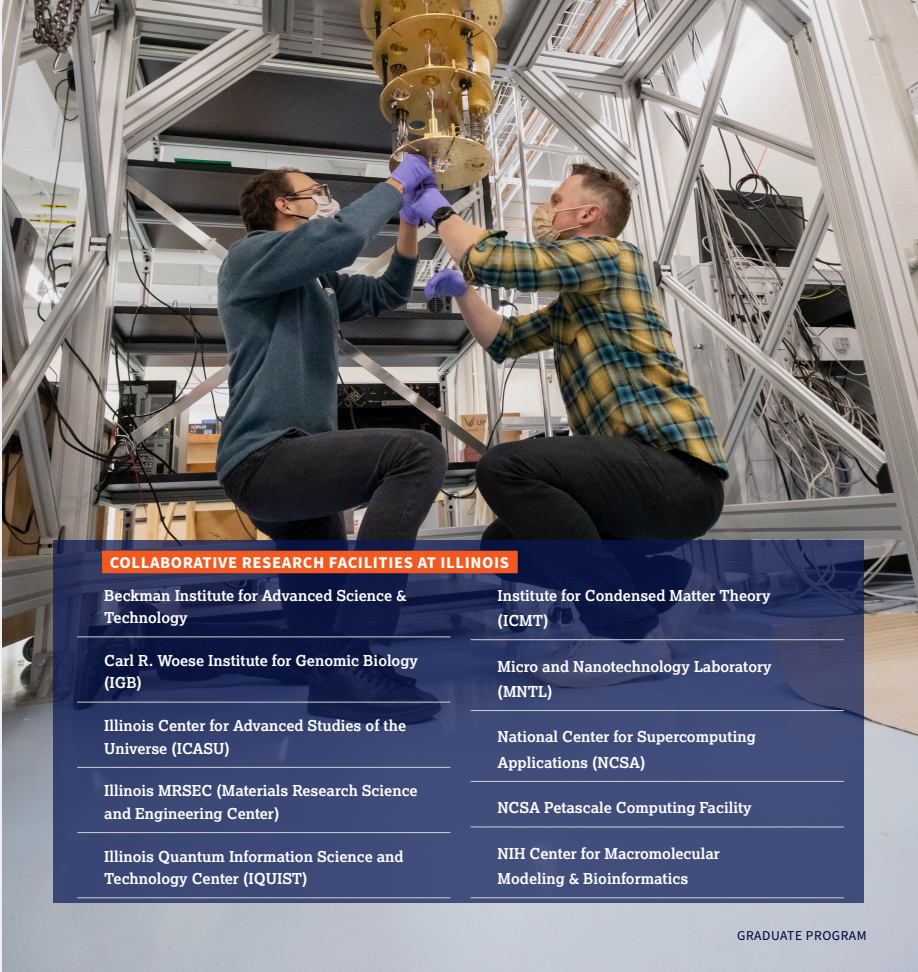
<style>
.page{position:relative;width:918px;height:972px;background:#fff}
.page>*{position:absolute;margin:0;border:0;box-sizing:border-box;transform-origin:0 0}
.H3_-_Box_Illini_Oran{font:700 16.5px "Source Sans Pro";letter-spacing:.04em;color:#fff}
.List_H1{font:700 15px/22.5px "Lexia";color:#fff}
.t1{font:13.5px "Source Sans Pro";letter-spacing:.04em;color:#000032}
</style>
<div class="page">
<img style="left:0;top:0;width:918px;height:972px">
<svg style="left:53px;top:540px;width:811px;height:362px;background:#323d69"></svg>
<hr style="left:77px;top:637px;width:373px;height:1px;background:#d1d2d4">
<hr style="left:77px;top:702px;width:373px;height:1px;background:#d1d2d4">
<hr style="left:77px;top:767px;width:373px;height:1px;background:#d1d2d4">
<hr style="left:77px;top:832px;width:373px;height:1px;background:#d1d2d4">
<hr style="left:77px;top:898px;width:373px;height:1px;background:#d1d2d4">
<hr style="left:471px;top:639px;width:373px;height:1px;background:#d1d2d4">
<hr style="left:471px;top:710px;width:373px;height:1px;background:#d1d2d4">
<hr style="left:471px;top:781px;width:373px;height:1px;background:#d1d2d4">
<hr style="left:471px;top:827px;width:373px;height:1px;background:#d1d2d4">
<hr style="left:471px;top:898px;width:373px;height:1px;background:#d1d2d4">
<div style="left:102px;top:551px;width:416px;height:22px;background:#f15921"></div>
<p class="H3_-_Box_Illini_Oran" style="left:110px;top:551px;width:401px">COLLABORATIVE RESEARCH FACILITIES AT ILLINOIS</p>
<p class="List_H1" style="left:104px;top:584px;width:304px">Beckman Institute for Advanced Science &amp;<br>Technology</p>
<p class="List_H1" style="left:104px;top:649px;width:315px">Carl R. Woese Institute for Genomic Biology (IGB)</p>
<p class="List_H1" style="left:104px;top:714px;width:303px">Illinois Center for Advanced Studies of the<br>Universe (ICASU)</p>
<p class="List_H1" style="left:104px;top:779px;width:315px">Illinois MRSEC (Materials Research Science and Engineering Center)</p>
<p class="List_H1" style="left:104px;top:845px;width:301px">Illinois Quantum Information Science and<br>Technology Center (IQUIST)</p>
<p class="List_H1" style="left:498px;top:582px;width:274px;line-height:25.3px">Institute for Condensed Matter Theory (ICMT)</p>
<p class="List_H1" style="left:498px;top:653px;width:276px;line-height:25.3px">Micro and Nanotechnology Laboratory (MNTL)</p>
<p class="List_H1" style="left:498px;top:724px;width:260px;line-height:25.3px">National Center for Supercomputing<br>Applications (NCSA)</p>
<p class="List_H1" style="left:498px;top:796px;width:256px">NCSA Petascale Computing Facility</p>
<p class="List_H1" style="left:498px;top:840px;width:224px;line-height:25.3px">NIH Center for Macromolecular<br>Modeling &amp; Bioinformatics</p>
<p class="t1" style="left:737px;top:926px;width:131px">GRADUATE PROGRAM</p>
</div>
